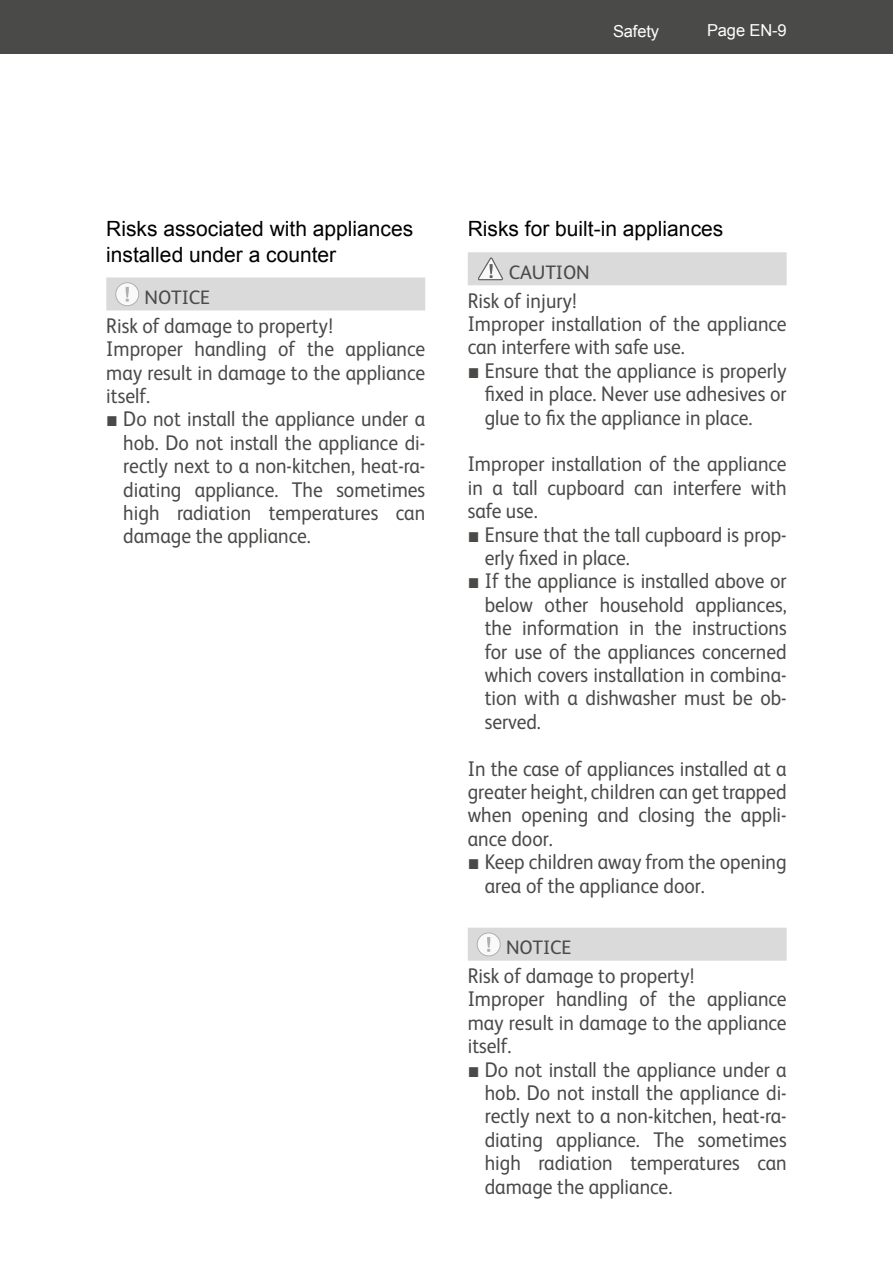
<style>
.page{position:relative;width:893px;height:1263px;background:#fff}
.page>*{position:absolute;margin:0;border:0;box-sizing:border-box;transform-origin:0 0}
.t1{font:21.3px/23.4px "FS Albert";color:#4a4a49;text-align:justify;scale:.92 1}
.t2{font:21px/25.2px "Arial";color:#000}
.t3{font:19.5px "FS Albert";letter-spacing:-.005em;color:#4a4a49}
.t4{font:16.5px "Arial";letter-spacing:-.01em;color:#fff}
.s1{font-family:"Arial"}
</style>
<div class="page">
<div style="left:0;top:0;width:893px;height:54px;background:#4a4a49"></div>
<div style="left:106px;top:277px;width:319px;height:33px;background:#dadada"></div>
<div style="left:116px;top:283px;width:23px;height:23px;background:#fff;border-radius:50%"></div>
<div style="left:116px;top:283px;width:23px;height:23px;border:1px solid #a8a8a7;border-radius:50%"></div>
<svg style="left:126px;top:287px;width:3px;height:15px"></svg>
<div style="left:468px;top:252px;width:319px;height:33px;background:#dadada"></div>
<div style="left:468px;top:928px;width:319px;height:33px;background:#dadada"></div>
<svg style="left:478px;top:257px;width:26px;height:24px"></svg>
<div style="left:477px;top:933px;width:23px;height:23px;background:#fff;border-radius:50%"></div>
<div style="left:477px;top:933px;width:23px;height:23px;border:1px solid #a8a8a7;border-radius:50%"></div>
<svg style="left:487px;top:937px;width:3px;height:15px"></svg>
<p class="t4" style="left:613px;top:21px;width:48px">Safety</p>
<p class="t4" style="left:707px;top:20px;width:81px">Page EN-9</p>
<p class="t2" style="left:106px;top:217px;width:308px">Risks associated with appliances installed under a counter</p>
<p class="t3" style="left:145px;top:284px;width:67px">NOTICE</p>
<p class="t1" style="left:106px;top:313px;width:348px;text-align:left">Risk of damage to property!<br>Improper handling of the appliance may result in damage to the appliance itself.</p>
<p class="t1" style="left:123px;top:406px;width:330px;text-indent:-17px"><span class="s1">■</span> Do not install the appliance under a hob. Do not install the appliance di&shy;rectly next to a non-kitchen, heat-ra&shy;diating appliance. The sometimes high radiation temperatures can damage the appliance.</p>
<p class="t2" style="left:468px;top:217px;width:257px">Risks for built-in appliances</p>
<p class="t3" style="left:509px;top:259px;width:82px">CAUTION</p>
<p class="t1" style="left:468px;top:287px;width:348px;text-align:left">Risk of injury!<br>Improper installation of the appliance can interfere with safe use.</p>
<p class="t1" style="left:485px;top:358px;width:330px;text-indent:-17px"><span class="s1">■</span> Ensure that the appliance is properly fixed in place. Never use adhesives or glue to fix the appliance in place.</p>
<p class="t1" style="left:468px;top:451px;width:348px">Improper installation of the appliance in a tall cupboard can interfere with safe use.</p>
<p class="t1" style="left:485px;top:522px;width:330px;text-indent:-17px"><span class="s1">■</span> Ensure that the tall cupboard is prop&shy;erly fixed in place.</p>
<p class="t1" style="left:485px;top:568px;width:330px;text-indent:-17px"><span class="s1">■</span> If the appliance is installed above or below other household appliances, the information in the instructions for use of the appliances concerned which covers installation in combina&shy;tion with a dishwasher must be ob&shy;served.</p>
<p class="t1" style="left:468px;top:755px;width:348px">In the case of appliances installed at a greater height, children can get trapped when opening and closing the appli&shy;ance door.</p>
<p class="t1" style="left:485px;top:849px;width:330px;text-indent:-17px"><span class="s1">■</span> Keep children away from the opening area of the appliance door.</p>
<p class="t3" style="left:506px;top:934px;width:67px">NOTICE</p>
<p class="t1" style="left:468px;top:963px;width:348px;text-align:left">Risk of damage to property!<br>Improper handling of the appliance may result in damage to the appliance itself.</p>
<p class="t1" style="left:485px;top:1056px;width:330px;text-indent:-17px"><span class="s1">■</span> Do not install the appliance under a hob. Do not install the appliance di&shy;rectly next to a non-kitchen, heat-ra&shy;diating appliance. The sometimes high radiation temperatures can damage the appliance.</p>
</div>
